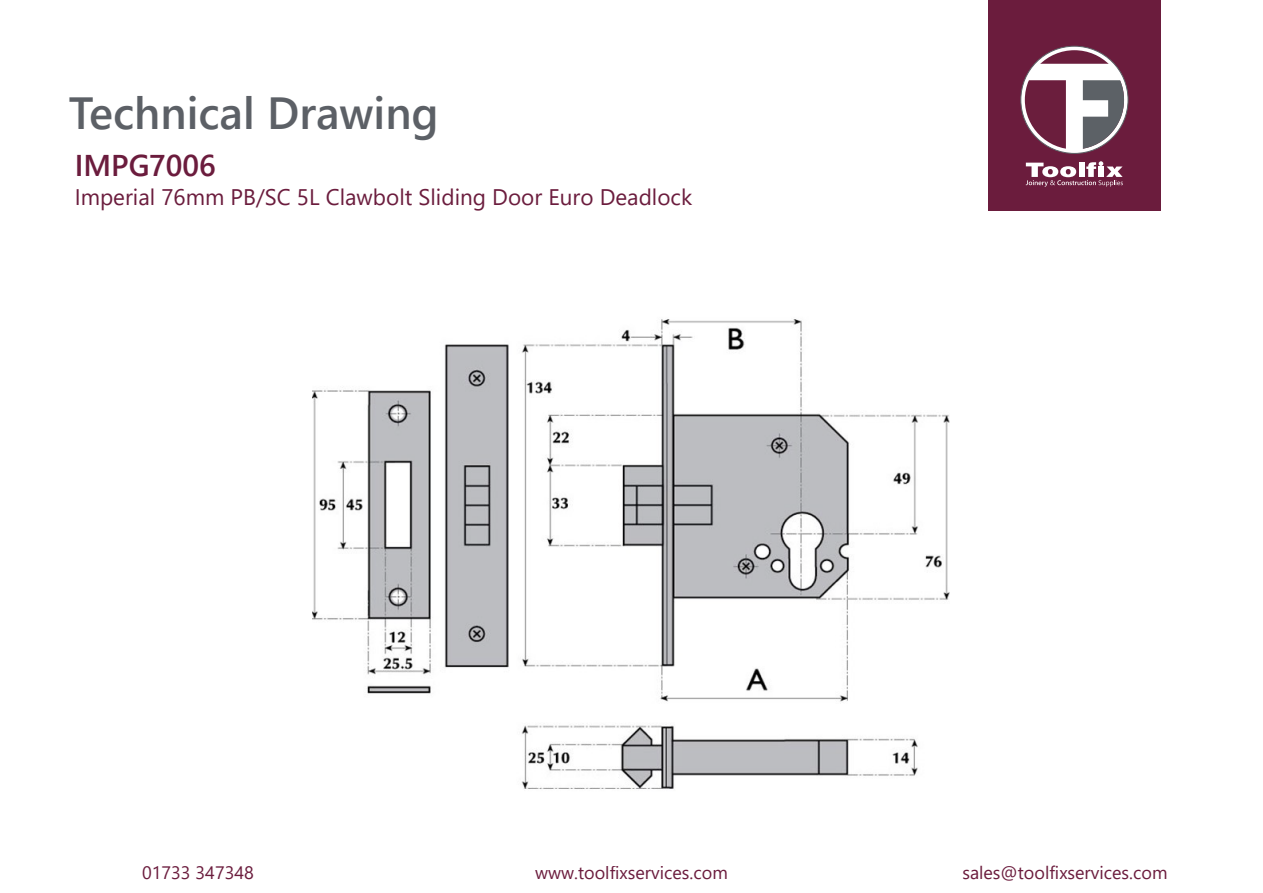
<style>
.page{position:relative;width:1263px;height:893px;background:#fff}
.page>*{position:absolute;margin:0;border:0;box-sizing:border-box;transform-origin:0 0}
.t1{font:600 45px "Segoe UI";color:#5c6066}
.t2{font:600 30px "Segoe UI";color:#6b1c3d}
.t3{font:22.5px "Segoe UI";color:#6b1c3d}
.t4{font:18px "Segoe UI";color:#6b1c3d}
</style>
<div class="page">
<div style="left:988px;top:0;width:172px;height:210px;background:#6b1c3d"></div>
<svg style="left:1021px;top:46px;width:107px;height:107px"></svg>
<div style="left:1025px;top:50px;width:99px;height:99px;background:#6b1e3d;border-radius:50%"></div>
<svg style="left:1026px;top:63px;width:98px;height:89px"></svg>
<svg style="left:1026px;top:161px;width:97px;height:26px"></svg>
<img style="left:313px;top:319px;width:637px;height:470px">
<h1 class="t1" style="left:69px;top:71px;width:371px">Technical Drawing</h1>
<h2 class="t2" style="left:75px;top:137px;width:143px">IMPG7006</h2>
<p class="t3" style="left:75px;top:176px;width:619px">Imperial 76mm PB/SC 5L Clawbolt Sliding Door Euro Deadlock</p>
<p class="t4" style="left:142px;top:855px;width:113px">01733 347348</p>
<p class="t4" style="left:535px;top:855px;width:194px">www.toolfixservices.com</p>
<p class="t4" style="left:962px;top:855px;width:207px">sales@toolfixservices.com</p>
</div>
